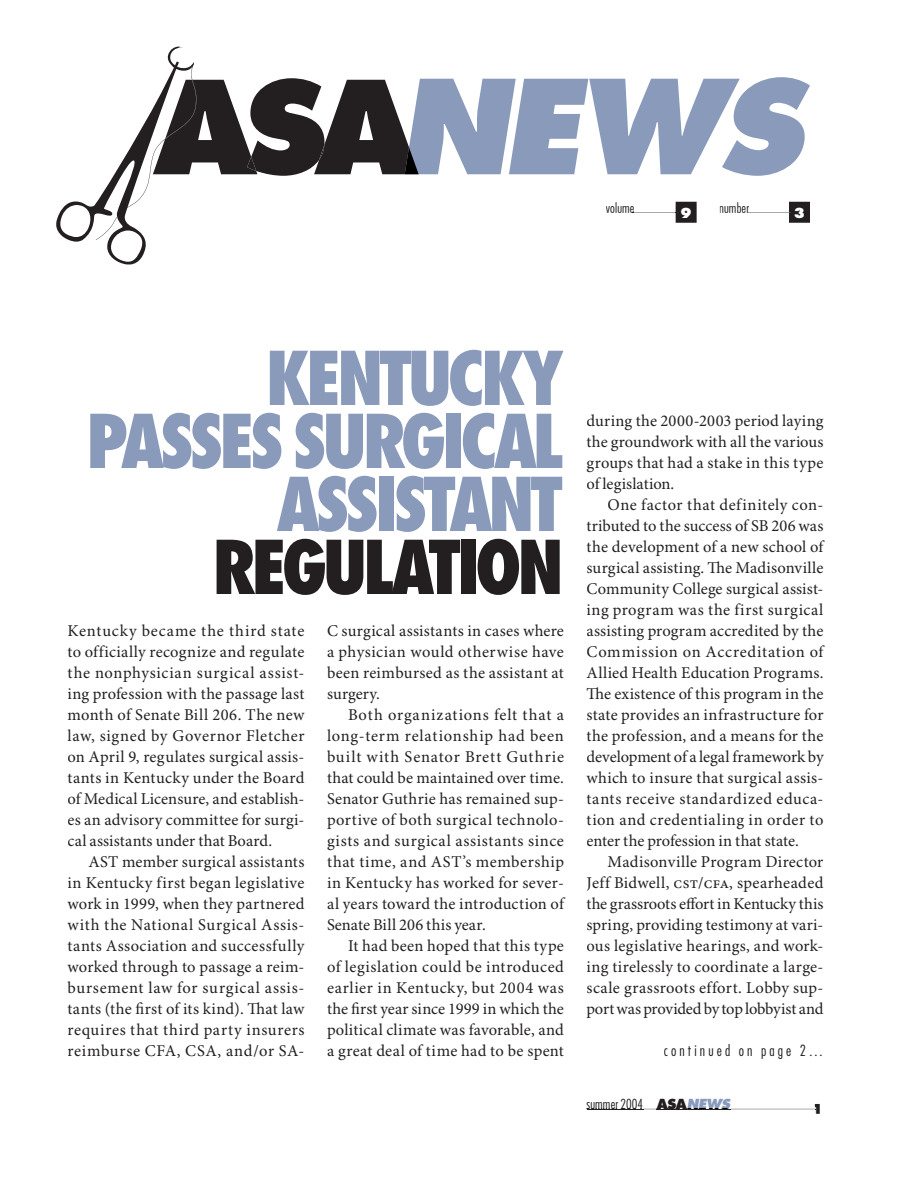
<style>
.page{position:relative;width:918px;height:1188px;background:#fff}
.page>*{position:absolute;margin:0;border:0;box-sizing:border-box;transform-origin:0 0}
.t1{font:800 condensed 72px/63px "Futura";letter-spacing:-.065em;color:#899abb;text-align:right}
.t2{font:800 condensed 72px "Futura";letter-spacing:-.065em;color:#231f20}
.t3{font:16.5px/21px "Minion Pro";letter-spacing:.015em;color:#231f20;text-align:justify}
.t4{font:300 condensed 15px "Futura";letter-spacing:.21em;color:#231f20}
.t5{font:300 condensed 13.5px "Futura";letter-spacing:.01em;color:#231f20}
.t6{font:800 13.5px "Futura";color:#fff}
.t7{font:800 13.5px "Futura";color:#231f20}
.s1{font-weight:800;font-stretch:normal}
.s2{font-weight:800;font-style:italic;font-stretch:normal;color:#899abb}
</style>
<div class="page">
<svg style="left:586px;top:1109px;width:230px;height:1px"></svg>
<svg style="left:56px;top:47px;width:754px;height:217px"></svg>
<p class="t5" style="left:606px;top:199px;width:30px">volume</p>
<p class="t6" style="left:681px;top:204px;width:13px">9</p>
<p class="t5" style="left:719px;top:199px;width:32px">number</p>
<p class="t6" style="left:794px;top:204px;width:13px">3</p>
<h1 class="t1" style="left:86px;top:346px;width:480px">KENTUCKY<br>PASSES SURGICAL<br>ASSISTANT</h1>
<h1 class="t2" style="left:212px;top:521px;width:353px">REGULATION</h1>
<p class="t3" style="left:68px;top:621px;width:239px">Kentucky became the third state to officially recognize and regulate the nonphysician surgical assist&shy;ing profession with the passage last month of Senate Bill 206. The new law, signed by Governor Fletcher on April 9, regulates surgical assis&shy;tants in Kentucky under the Board of Medical Licensure, and establish&shy;es an advisory committee for surgi&shy;cal assistants under that Board.</p>
<p class="t3" style="left:68px;top:852px;width:239px;text-indent:21px">AST member surgical assistants in Kentucky first began legislative work in 1999, when they partnered with the National Surgical Assis&shy;tants Association and successfully worked through to passage a reim&shy;bursement law for surgical assis&shy;tants (the first of its kind). That law requires that third party insurers reimburse CFA, CSA, and/or SA-</p>
<p class="t3" style="left:327px;top:621px;width:238px">C surgical assistants in cases where a physician would otherwise have been reimbursed as the assistant at surgery.</p>
<p class="t3" style="left:327px;top:705px;width:239px;text-indent:21px">Both organizations felt that a long-term relationship had been built with Senator Brett Guthrie that could be maintained over time.<br>Senator Guthrie has remained sup&shy;portive of both surgical technolo&shy;gists and surgical assistants since that time, and AST’s membership in Kentucky has worked for sever&shy;al years toward the introduction of Senate Bill 206 this year.</p>
<p class="t3" style="left:327px;top:936px;width:239px;text-indent:21px">It had been hoped that this type of legislation could be introduced earlier in Kentucky, but 2004 was the first year since 1999 in which the political climate was favorable, and a great deal of time had to be spent</p>
<p class="t3" style="left:586px;top:411px;width:239px">during the 2000-2003 period laying the groundwork with all the various groups that had a stake in this type of legislation.</p>
<p class="t3" style="left:586px;top:495px;width:239px;text-indent:21px">One factor that definitely con&shy;tributed to the success of SB 206 was the development of a new school of surgical assisting. The Madisonville Community College surgical assist&shy;ing program was the first surgical assisting program accredited by the Commission on Accreditation of Allied Health Education Programs.<br>The existence of this program in the state provides an infrastructure for the profession, and a means for the development of a legal framework by which to insure that surgical assis&shy;tants receive standardized educa&shy;tion and credentialing in order to enter the profession in that state.</p>
<p class="t3" style="left:586px;top:852px;width:238px;text-indent:21px">Madisonville Program Director Jeff Bidwell, CST/CFA, spearheaded the grassroots effort in Kentucky this spring, providing testimony at vari&shy;ous legislative hearings, and work&shy;ing tirelessly to coordinate a large&shy;scale grassroots effort. Lobby sup&shy;port was provided by top lobbyist and</p>
<p class="t4" style="left:664px;top:1041px;width:161px">continued on page 2…</p>
<p class="t5" style="left:586px;top:1096px;width:145px">summer 2004 <span class="s1">ASA</span><span class="s2">NEWS</span></p>
<p class="t7" style="left:812px;top:1100px;width:13px">1</p>
</div>
